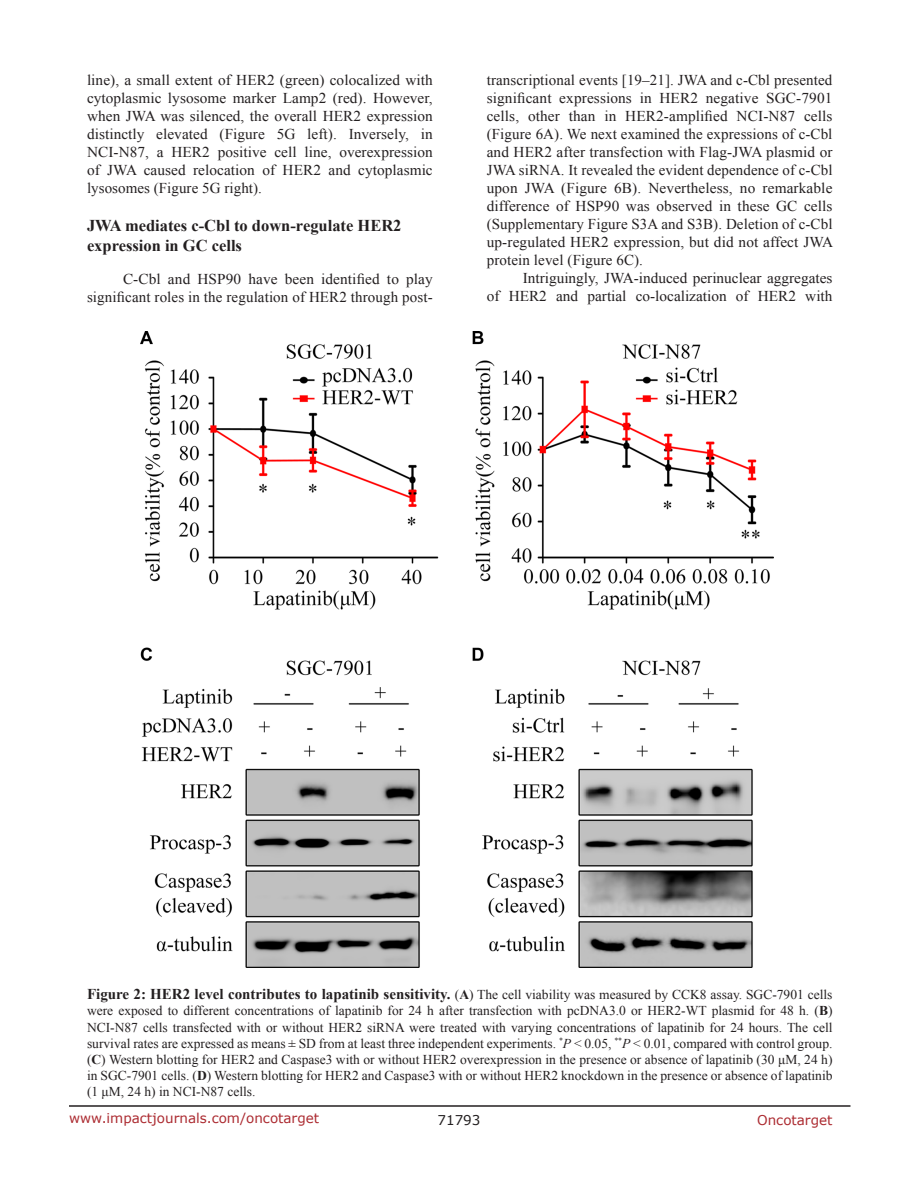
<style>
.page{position:relative;width:918px;height:1188px;background:#fff}
.page>*{position:absolute;margin:0;border:0;box-sizing:border-box;transform-origin:0 0}
.SubHeading_middle{font:700 16.5px/19.8px "Times New Roman";color:#231f20}
.BodyText{font:15px/18px "Times New Roman";letter-spacing:.005em;color:#231f20;text-align:justify}
.FigureText{font:13.5px/16.2px "Times New Roman";color:#231f20;text-align:justify}
.t1{font:13.5px "Verdana";color:#ac2b31}
.t2{font:13.5px "Verdana";color:#231f20}
.s1{font-weight:700;font-size:15px}
.s2{font-weight:700}
.s3{font-style:italic}
</style>
<div class="page">
<hr style="left:69px;top:1105px;width:781px;height:2px;background:#231f20">
<img style="left:141px;top:332px;width:633px;height:635px">
<p class="BodyText" style="left:87px;top:71px;width:347px">line), a small extent of HER2 (green) colocalized with cytoplasmic lysosome marker Lamp2 (red). However, when JWA was silenced, the overall HER2 expression distinctly elevated (Figure 5G left). Inversely, in NCI-N87, a HER2 positive cell line, overexpression of JWA caused relocation of HER2 and cytoplasmic lysosomes (Figure 5G right).</p>
<p class="SubHeading_middle" style="left:87px;top:215px;width:316px">JWA mediates c-Cbl to down-regulate HER2 expression in GC cells</p>
<p class="BodyText" style="left:87px;top:270px;width:347px;text-align:right">C-Cbl and HSP90 have been identified to play significant roles in the regulation of HER2 through post-</p>
<p class="BodyText" style="left:487px;top:71px;width:348px">transcriptional events [19–21]. JWA and c-Cbl presented significant expressions in HER2 negative SGC-7901 cells, other than in HER2-amplified NCI-N87 cells (Figure 6A). We next examined the expressions of c-Cbl and HER2 after transfection with Flag-JWA plasmid or JWA siRNA. It revealed the evident dependence of c-Cbl upon JWA (Figure 6B). Nevertheless, no remarkable difference of HSP90 was observed in these GC cells (Supplementary Figure S3A and S3B). Deletion of c-Cbl up-regulated HER2 expression, but did not affect JWA protein level (Figure 6C).</p>
<p class="BodyText" style="left:487px;top:269px;width:347px;text-align:right">Intriguingly, JWA-induced perinuclear aggregates<br>of HER2 and partial co-localization of HER2 with</p>
<p class="FigureText" style="left:87px;top:986px;width:747px"><span class="s1">Figure 2: HER2 level contributes to lapatinib sensitivity.</span> (<span class="s2">A</span>) The cell viability was measured by CCK8 assay. SGC-7901 cells were exposed to different concentrations of lapatinib for 24 h after transfection with pcDNA3.0 or HER2-WT plasmid for 48 h. (<span class="s2">B</span>)<br>NCI-N87 cells transfected with or without HER2 siRNA were treated with varying concentrations of lapatinib for 24 hours. The cell survival rates are expressed as means ± SD from at least three independent experiments. <sup>*</sup><span class="s3">P</span> &lt; 0.05, <sup>**</sup><span class="s3">P</span> &lt; 0.01, compared with control group. (<span class="s2">C</span>) Western blotting for HER2 and Caspase3 with or without HER2 overexpression in the presence or absence of lapatinib (30 μM, 24 h) in SGC-7901 cells. (<span class="s2">D</span>) Western blotting for HER2 and Caspase3 with or without HER2 knockdown in the presence or absence of lapatinib (1 μM, 24 h) in NCI-N87 cells.</p>
<p class="t1" style="left:69px;top:1109px;width:252px">www.impactjournals.com/oncotarget</p>
<p class="t2" style="left:438px;top:1111px;width:44px">71793</p>
<p class="t1" style="left:757px;top:1111px;width:77px">Oncotarget</p>
</div>
